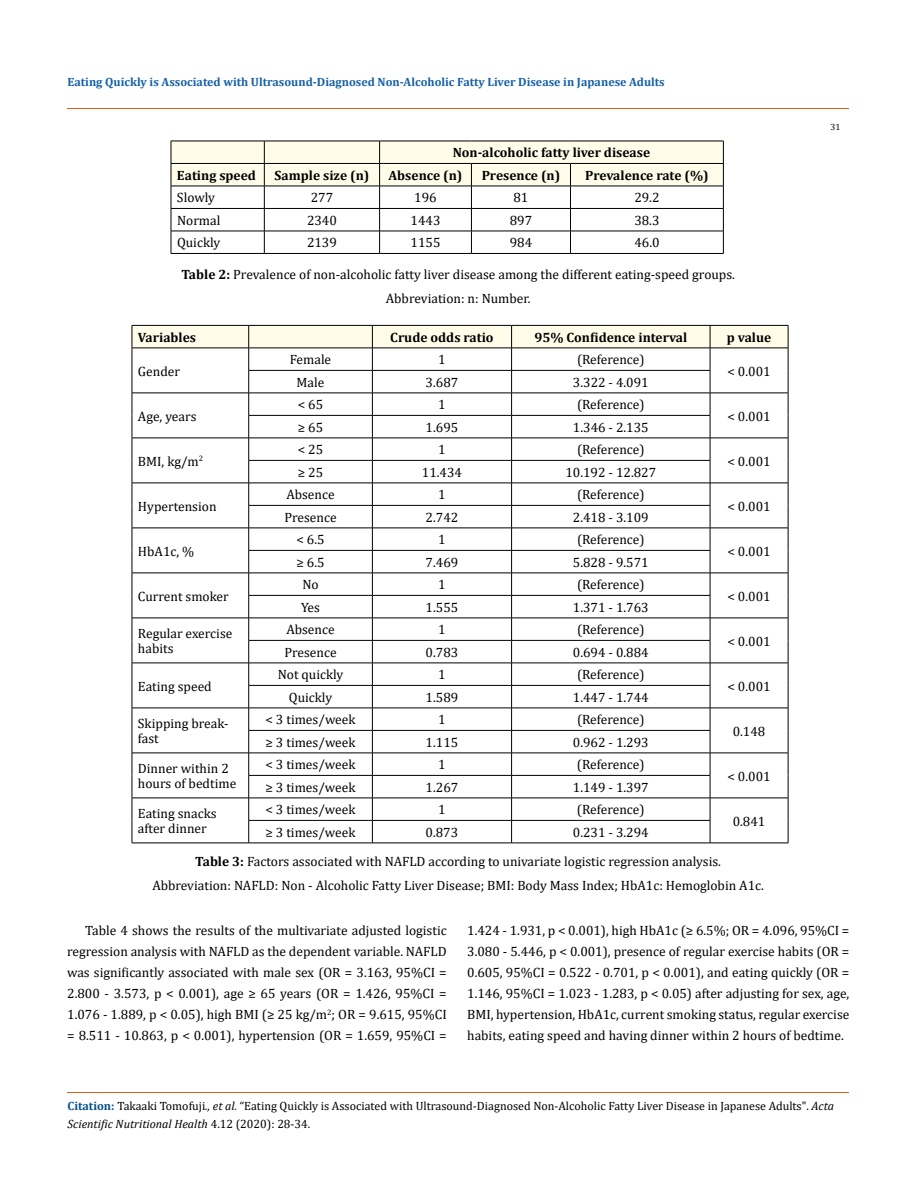
<style>
.page{position:relative;width:917px;height:1188px;background:#fff}
.page>*{position:absolute;margin:0;border:0;box-sizing:border-box;transform-origin:0 0}
.t1{font:13.5px/21px "Cambria";color:#000}
.t2{font:700 13.5px "Cambria";color:#000}
.t3{font:12px/18px "Cambria";color:#000}
.t4{font:700 12px "Cambria";color:#1560a6}
.t5{font:9px "Cambria";color:#000}
.s1{font-weight:700}
.s2{font-weight:700;color:#035089}
.s3{font-style:italic}
</style>
<div class="page">
<hr style="left:67px;top:109px;width:782px;height:1px;background:#e05d1a">
<svg style="left:171px;top:141px;width:553px;height:112px"></svg>
<hr style="left:171px;top:253px;width:93px;height:1px;background:#000">
<hr style="left:264px;top:253px;width:115px;height:1px;background:#000">
<hr style="left:379px;top:253px;width:92px;height:1px;background:#000">
<hr style="left:471px;top:253px;width:99px;height:1px;background:#000">
<hr style="left:570px;top:253px;width:153px;height:1px;background:#000">
<svg style="left:132px;top:325px;width:656px;height:518px"></svg>
<hr style="left:132px;top:843px;width:117px;height:1px;background:#000">
<hr style="left:249px;top:843px;width:123px;height:1px;background:#000">
<hr style="left:372px;top:843px;width:139px;height:1px;background:#000">
<hr style="left:511px;top:843px;width:199px;height:1px;background:#000">
<hr style="left:710px;top:843px;width:78px;height:1px;background:#000">
<hr style="left:67px;top:1092px;width:782px;height:1px;background:#e05d1a">
<p class="t4" style="left:67px;top:73px;width:599px">Eating Quickly is Associated with Ultrasound-Diagnosed Non-Alcoholic Fatty Liver Disease in Japanese Adults</p>
<p class="t2" style="left:452px;top:143px;width:199px">Non-alcoholic fatty liver disease</p>
<p class="t2" style="left:177px;top:166px;width:80px">Eating speed</p>
<p class="t2" style="left:274px;top:166px;width:96px">Sample size (n)</p>
<p class="t2" style="left:388px;top:166px;width:75px">Absence (n)</p>
<p class="t2" style="left:481px;top:166px;width:80px">Presence (n)</p>
<p class="t2" style="left:585px;top:166px;width:125px">Prevalence rate (%)</p>
<p class="t1" style="left:177px;top:187px;width:39px">Slowly</p>
<p class="t1" style="left:311px;top:187px;width:24px">277</p>
<p class="t1" style="left:414px;top:187px;width:24px">196</p>
<p class="t1" style="left:513px;top:187px;width:16px">81</p>
<p class="t1" style="left:634px;top:187px;width:27px">29.2</p>
<p class="t1" style="left:177px;top:210px;width:45px">Normal</p>
<p class="t1" style="left:307px;top:210px;width:31px">2340</p>
<p class="t1" style="left:410px;top:210px;width:31px">1443</p>
<p class="t1" style="left:509px;top:210px;width:24px">897</p>
<p class="t1" style="left:634px;top:210px;width:27px">38.3</p>
<p class="t1" style="left:177px;top:232px;width:45px">Quickly</p>
<p class="t1" style="left:307px;top:232px;width:31px">2139</p>
<p class="t1" style="left:410px;top:232px;width:31px">1155</p>
<p class="t1" style="left:510px;top:232px;width:24px">984</p>
<p class="t1" style="left:634px;top:232px;width:27px">46.0</p>
<p class="t1" style="left:181px;top:262px;width:555px;line-height:24px;text-align:center"><span class="s1">Table 2:</span> Prevalence of non-alcoholic fatty liver disease among the different eating-speed groups.<br>Abbreviation: n: Number.</p>
<p class="t2" style="left:138px;top:328px;width:60px">Variables</p>
<p class="t2" style="left:390px;top:328px;width:105px">Crude odds ratio</p>
<p class="t2" style="left:534px;top:328px;width:154px">95% Confidence interval</p>
<p class="t2" style="left:726px;top:328px;width:46px">p value</p>
<p class="t1" style="left:138px;top:360px;width:44px">Gender</p>
<p class="t1" style="left:290px;top:349px;width:43px">Female</p>
<p class="t1" style="left:438px;top:349px;width:9px">1</p>
<p class="t1" style="left:577px;top:349px;width:69px">(Reference)</p>
<p class="t1" style="left:727px;top:360px;width:45px">&lt; 0.001</p>
<p class="t1" style="left:296px;top:372px;width:29px">Male</p>
<p class="t1" style="left:425px;top:372px;width:34px">3.687</p>
<p class="t1" style="left:573px;top:372px;width:77px">3.322 - 4.091</p>
<p class="t1" style="left:138px;top:405px;width:60px">Age, years</p>
<p class="t1" style="left:138px;top:450px;width:67px">BMI, kg/m<sup>2</sup></p>
<p class="t1" style="left:138px;top:495px;width:80px">Hypertension</p>
<p class="t1" style="left:138px;top:540px;width:58px">HbA1c, %</p>
<p class="t1" style="left:138px;top:585px;width:92px">Current smoker</p>
<p class="t1" style="left:298px;top:394px;width:27px">&lt; 65</p>
<p class="t1" style="left:438px;top:394px;width:9px">1</p>
<p class="t1" style="left:577px;top:394px;width:69px">(Reference)</p>
<p class="t1" style="left:298px;top:417px;width:27px">≥ 65</p>
<p class="t1" style="left:425px;top:417px;width:34px">1.695</p>
<p class="t1" style="left:573px;top:417px;width:77px">1.346 - 2.135</p>
<p class="t1" style="left:298px;top:439px;width:27px">&lt; 25</p>
<p class="t1" style="left:438px;top:439px;width:9px">1</p>
<p class="t1" style="left:577px;top:439px;width:69px">(Reference)</p>
<p class="t1" style="left:298px;top:462px;width:27px">≥ 25</p>
<p class="t1" style="left:422px;top:462px;width:42px">11.434</p>
<p class="t1" style="left:565px;top:462px;width:92px">10.192 - 12.827</p>
<p class="t1" style="left:286px;top:484px;width:50px">Absence</p>
<p class="t1" style="left:438px;top:484px;width:9px">1</p>
<p class="t1" style="left:577px;top:484px;width:69px">(Reference)</p>
<p class="t1" style="left:284px;top:507px;width:54px">Presence</p>
<p class="t1" style="left:425px;top:507px;width:34px">2.742</p>
<p class="t1" style="left:573px;top:507px;width:77px">2.418 - 3.109</p>
<p class="t1" style="left:296px;top:529px;width:30px">&lt; 6.5</p>
<p class="t1" style="left:438px;top:529px;width:9px">1</p>
<p class="t1" style="left:577px;top:529px;width:69px">(Reference)</p>
<p class="t1" style="left:296px;top:552px;width:30px">≥ 6.5</p>
<p class="t1" style="left:425px;top:552px;width:34px">7.469</p>
<p class="t1" style="left:573px;top:552px;width:77px">5.828 - 9.571</p>
<p class="t1" style="left:302px;top:574px;width:18px">No</p>
<p class="t1" style="left:438px;top:574px;width:9px">1</p>
<p class="t1" style="left:577px;top:574px;width:69px">(Reference)</p>
<p class="t1" style="left:301px;top:597px;width:20px">Yes</p>
<p class="t1" style="left:425px;top:597px;width:34px">1.555</p>
<p class="t1" style="left:573px;top:597px;width:77px">1.371 - 1.763</p>
<p class="t1" style="left:138px;top:625px;width:96px;line-height:15.6px">Regular exercise habits</p>
<p class="t1" style="left:286px;top:619px;width:50px">Absence</p>
<p class="t1" style="left:438px;top:619px;width:9px">1</p>
<p class="t1" style="left:577px;top:619px;width:69px">(Reference)</p>
<p class="t1" style="left:284px;top:642px;width:54px">Presence</p>
<p class="t1" style="left:425px;top:642px;width:34px">0.783</p>
<p class="t1" style="left:573px;top:642px;width:77px">0.694 - 0.884</p>
<p class="t1" style="left:138px;top:675px;width:75px">Eating speed</p>
<p class="t1" style="left:278px;top:664px;width:67px">Not quickly</p>
<p class="t1" style="left:438px;top:664px;width:9px">1</p>
<p class="t1" style="left:577px;top:664px;width:69px">(Reference)</p>
<p class="t1" style="left:289px;top:687px;width:45px">Quickly</p>
<p class="t1" style="left:425px;top:687px;width:34px">1.589</p>
<p class="t1" style="left:573px;top:687px;width:77px">1.447 - 1.744</p>
<p class="t1" style="left:138px;top:715px;width:92px;line-height:15.6px">Skipping break&shy;fast</p>
<p class="t1" style="left:265px;top:709px;width:91px">&lt; 3 times/week</p>
<p class="t1" style="left:438px;top:709px;width:9px">1</p>
<p class="t1" style="left:577px;top:709px;width:69px">(Reference)</p>
<p class="t1" style="left:265px;top:732px;width:91px">≥ 3 times/week</p>
<p class="t1" style="left:425px;top:732px;width:34px">1.115</p>
<p class="t1" style="left:573px;top:732px;width:77px">0.962 - 1.293</p>
<p class="t1" style="left:138px;top:760px;width:100px;line-height:15.6px">Dinner within 2 hours of bedtime</p>
<p class="t1" style="left:265px;top:754px;width:91px">&lt; 3 times/week</p>
<p class="t1" style="left:438px;top:754px;width:9px">1</p>
<p class="t1" style="left:577px;top:754px;width:69px">(Reference)</p>
<p class="t1" style="left:265px;top:777px;width:91px">≥ 3 times/week</p>
<p class="t1" style="left:425px;top:777px;width:34px">1.267</p>
<p class="t1" style="left:573px;top:777px;width:77px">1.149 - 1.397</p>
<p class="t1" style="left:727px;top:405px;width:45px">&lt; 0.001</p>
<p class="t1" style="left:727px;top:450px;width:45px">&lt; 0.001</p>
<p class="t1" style="left:727px;top:495px;width:45px">&lt; 0.001</p>
<p class="t1" style="left:727px;top:540px;width:45px">&lt; 0.001</p>
<p class="t1" style="left:727px;top:585px;width:45px">&lt; 0.001</p>
<p class="t1" style="left:727px;top:630px;width:45px">&lt; 0.001</p>
<p class="t1" style="left:727px;top:675px;width:45px">&lt; 0.001</p>
<p class="t1" style="left:732px;top:720px;width:34px">0.148</p>
<p class="t1" style="left:727px;top:765px;width:45px">&lt; 0.001</p>
<p class="t5" style="left:830px;top:122px;width:11px">31</p>
<p class="t1" style="left:138px;top:805px;width:80px;line-height:15.6px">Eating snacks after dinner</p>
<p class="t1" style="left:265px;top:799px;width:91px">&lt; 3 times/week</p>
<p class="t1" style="left:438px;top:799px;width:9px">1</p>
<p class="t1" style="left:577px;top:799px;width:69px">(Reference)</p>
<p class="t1" style="left:732px;top:810px;width:34px">0.841</p>
<p class="t1" style="left:265px;top:822px;width:91px">≥ 3 times/week</p>
<p class="t1" style="left:425px;top:822px;width:34px">0.873</p>
<p class="t1" style="left:195px;top:817px;width:527px;line-height:29.5px;text-indent:377px">0.231 - 3.294<br><span class="s1">Table 3:</span> Factors associated with NAFLD according to univariate logistic regression analysis.</p>
<p class="t1" style="left:152px;top:875px;width:613px">Abbreviation: NAFLD: Non - Alcoholic Fatty Liver Disease; BMI: Body Mass Index; HbA1c: Hemoglobin A1c.</p>
<p class="t1" style="left:67px;top:920px;width:381px;text-align:justify;text-indent:18px">Table 4 shows the results of the multivariate adjusted logistic regression analysis with NAFLD as the dependent variable. NAFLD was significantly associated with male sex (OR = 3.163, 95%CI = 2.800 - 3.573, p &lt; 0.001), age ≥ 65 years (OR = 1.426, 95%CI = 1.076 - 1.889, p &lt; 0.05), high BMI (≥ 25 kg/m<sup>2</sup>; OR = 9.615, 95%CI = 8.511 - 10.863, p &lt; 0.001), hypertension (OR = 1.659, 95%CI =</p>
<p class="t1" style="left:467px;top:920px;width:384px;text-align:justify">1.424 - 1.931, p &lt; 0.001), high HbA1c (≥ 6.5%; OR = 4.096, 95%CI = 3.080 - 5.446, p &lt; 0.001), presence of regular exercise habits (OR = 0.605, 95%CI = 0.522 - 0.701, p &lt; 0.001), and eating quickly (OR = 1.146, 95%CI = 1.023 - 1.283, p &lt; 0.05) after adjusting for sex, age, BMI, hypertension, HbA1c, current smoking status, regular exercise habits, eating speed and having dinner within 2 hours of bedtime.</p>
<p class="t3" style="left:67px;top:1097px;width:768px"><span class="s2">Citation:</span> Takaaki Tomofuji<span class="s3">., et al.</span> “Eating Quickly is Associated with Ultrasound-Diagnosed Non-Alcoholic Fatty Liver Disease in Japanese Adults". <span class="s3">Acta<br>Scientific Nutritional Health</span> 4.12 (2020): 28-34.</p>
</div>
